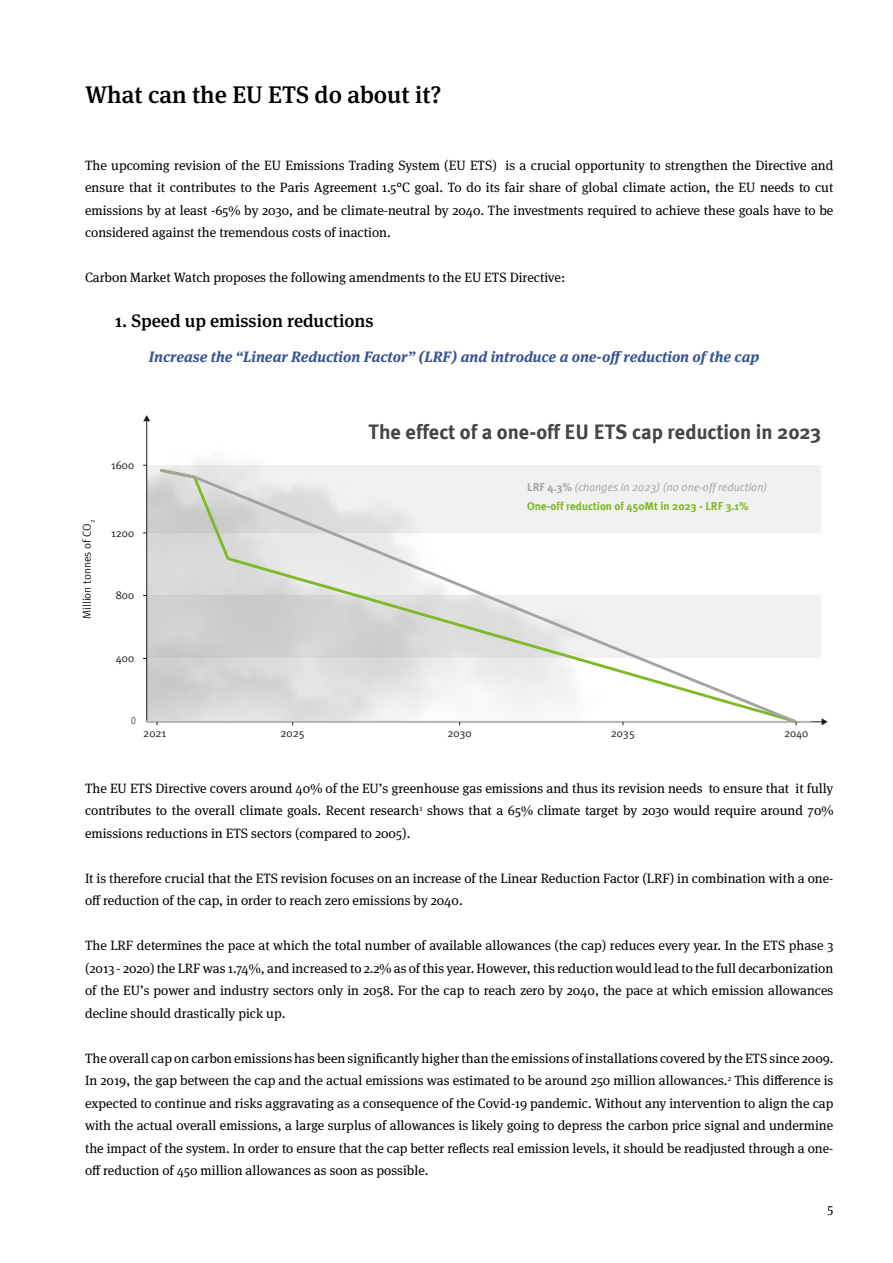
<style>
.page{position:relative;width:893px;height:1263px;background:#fff}
.page>*{position:absolute;margin:0;border:0;box-sizing:border-box;transform-origin:0 0}
.t1{font:500 24px "Meta Serif Pro";color:#000}
.t2{font:700 20.55px "Meta Plus";color:#464545}
.t3{font:500 18px "Meta Serif Pro";color:#000}
.t4{font:italic 700 15px "Meta Serif Pro";color:#365591}
.t5{font:13.5px/22.5px "Meta Serif Pro";color:#000;text-align:justify}
.t6{font:11.25px "Meta Plus Normal";color:#1e1e1c}
.t7{font:italic 11.25px "Meta Plus Normal";color:#a3a3a2}
.t8{font:700 11.25px "Meta Plus";color:#7eb928}
.t9{font:11.1px "Calibri";color:#5c5b5b;scale:.84 1}
.s1{font-family:"Meta Plus";font-weight:700;font-style:normal}
</style>
<div class="page">
<svg style="left:146px;top:421px;width:676px;height:301px"></svg>
<svg style="left:822px;top:718px;width:6px;height:7px"></svg>
<svg style="left:143px;top:415px;width:7px;height:6px"></svg>
<hr style="left:145px;top:721px;width:666px;height:1px;background:#d8dada">
<svg style="left:158px;top:467px;width:640px;height:258px"></svg>
<h1 class="t1" style="left:85px;top:77px;width:358px">What can the EU ETS do about it?</h1>
<p class="t5" style="left:85px;top:153px;width:750px">The upcoming revision of the EU Emissions Trading System (EU ETS) is a crucial opportunity to strengthen the Directive and ensure that it contributes to the Paris Agreement 1.5°C goal. To do its fair share of global climate action, the EU needs to cut emissions by at least -65% by 2030, and be climate-neutral by 2040. The investments required to achieve these goals have to be considered against the tremendous costs of inaction.</p>
<p class="t5" style="left:85px;top:265px;width:482px">Carbon Market Watch proposes the following amendments to the EU ETS Directive:</p>
<h3 class="t3" style="left:115px;top:307px;width:260px">1. Speed up emission reductions</h3>
<p class="t4" style="left:149px;top:345px;width:612px">Increase the “Linear Reduction Factor” (LRF) and introduce a one-off reduction of the cap</p>
<p class="t6" style="left:111px;top:458px;width:24px">1600</p>
<p class="t6" style="left:80px;top:619px;width:101px;rotate:-90deg">Million tonnes of CO<sub>2</sub></p>
<p class="t6" style="left:111px;top:526px;width:24px">1200</p>
<p class="t6" style="left:116px;top:589px;width:20px">800</p>
<p class="t6" style="left:116px;top:652px;width:20px">400</p>
<p class="t9" style="left:131px;top:713px;width:7px">0</p>
<p class="t6" style="left:143px;top:727px;width:24px">2021</p>
<h2 class="t2" style="left:368px;top:420px;width:454px">The effect of a one-off EU ETS cap reduction in 2023</h2>
<p class="t7" style="left:527px;top:480px;width:242px"><span class="s1">LRF 4.3%</span> (changes in 2023) (no one-off reduction)</p>
<p class="t8" style="left:527px;top:500px;width:223px">One-off reduction of 450Mt in 2023 - LRF 3.1%</p>
<p class="t6" style="left:281px;top:726px;width:26px">2025</p>
<p class="t6" style="left:447px;top:726px;width:26px">2030</p>
<p class="t6" style="left:611px;top:726px;width:26px">2035</p>
<p class="t6" style="left:784px;top:726px;width:26px">2040</p>
<p class="t5" style="left:85px;top:776px;width:750px">The EU ETS Directive covers around 40% of the EU’s greenhouse gas emissions and thus its revision needs to ensure that it fully contributes to the overall climate goals. Recent research<sup>1</sup> shows that a 65% climate target by 2030 would require around 70% emissions reductions in ETS sectors (compared to 2005).</p>
<p class="t5" style="left:85px;top:866px;width:750px">It is therefore crucial that the ETS revision focuses on an increase of the Linear Reduction Factor (LRF) in combination with a one&shy;off reduction of the cap, in order to reach zero emissions by 2040.</p>
<p class="t5" style="left:85px;top:934px;width:750px">The LRF determines the pace at which the total number of available allowances (the cap) reduces every year. In the ETS phase 3 (2013 - 2020) the LRF was 1.74%, and increased to 2.2% as of this year. However, this reduction would lead to the full decarbonization of the EU’s power and industry sectors only in 2058. For the cap to reach zero by 2040, the pace at which emission allowances decline should drastically pick up.</p>
<p class="t5" style="left:85px;top:1046px;width:750px">The overall cap on carbon emissions has been significantly higher than the emissions of installations covered by the ETS since 2009.<br>In 2019, the gap between the cap and the actual emissions was estimated to be around 250 million allowances.<sup>2</sup> This difference is expected to continue and risks aggravating as a consequence of the Covid-19 pandemic. Without any intervention to align the cap with the actual overall emissions, a large surplus of allowances is likely going to depress the carbon price signal and undermine the impact of the system. In order to ensure that the cap better reflects real emission levels, it should be readjusted through a one&shy;off reduction of 450 million allowances as soon as possible.</p>
<p class="t5" style="left:827px;top:1196px;width:8px">5</p>
</div>
